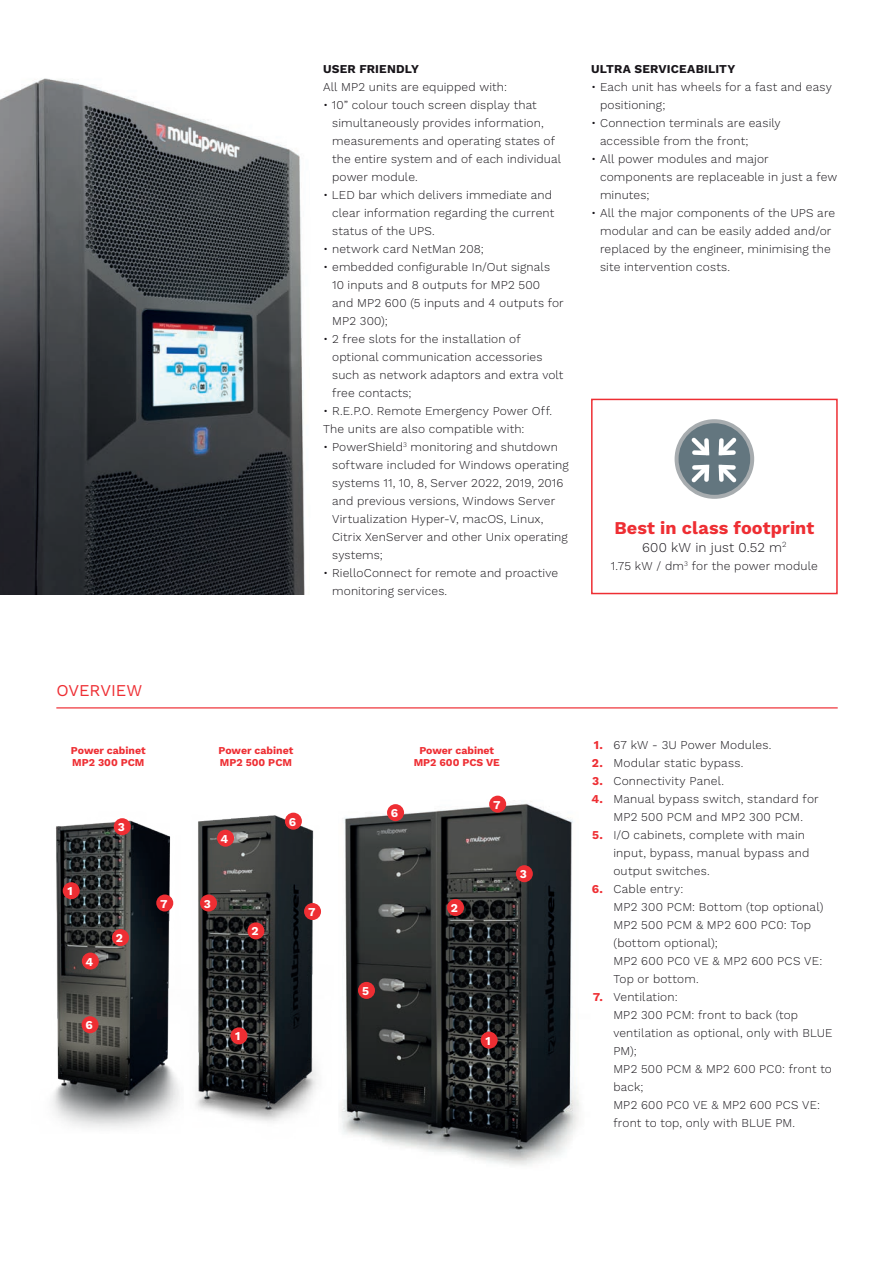
<style>
.page{position:relative;width:893px;height:1263px;background:#fff}
.page>*{position:absolute;margin:0;border:0;box-sizing:border-box;transform-origin:0 0}
.t1{font:700 18px "Work Sans";color:#ee2e33}
.t2{font:16.5px "Work Sans";color:#ee2e33}
.t3{font:300 13.5px "Work Sans";letter-spacing:.01em;color:#171419}
.t4{font:300 12px/18px "Work Sans";letter-spacing:.01em;color:#171419}
.t5{font:700 12px "Work Sans";letter-spacing:.015em;color:#171419}
.t6{font:700 12px "Work Sans";color:#fff}
.t7{font:700 10.5px/12.6px "Work Sans";color:#ee2e33}
.s1{font-weight:700;color:#ee2e33}
</style>
<div class="page">
<img style="left:52px;top:818px;width:117px;height:310px">
<div style="left:591px;top:399px;width:247px;height:195px;border:2px solid #ee2e33"></div>
<div style="left:675px;top:419px;width:79px;height:80px;background:#a7acaf;border-radius:50%"></div>
<div style="left:679px;top:423px;width:71px;height:72px;background:#63767f;border-radius:50%"></div>
<svg style="left:687px;top:434px;width:53px;height:52px"></svg>
<img style="left:0;top:78px;width:305px;height:517px">
<img style="left:341px;top:795px;width:238px;height:371px">
<div style="left:481px;top:1032px;width:17px;height:17px;background:#ee2e33;border-radius:50%"></div>
<div style="left:447px;top:899px;width:17px;height:17px;background:#ee2e33;border-radius:50%"></div>
<div style="left:516px;top:865px;width:17px;height:17px;background:#ee2e33;border-radius:50%"></div>
<div style="left:358px;top:982px;width:17px;height:17px;background:#ee2e33;border-radius:50%"></div>
<img style="left:169px;top:812px;width:152px;height:310px">
<div style="left:230px;top:1027px;width:17px;height:17px;background:#ee2e33;border-radius:50%"></div>
<div style="left:247px;top:922px;width:17px;height:17px;background:#ee2e33;border-radius:50%"></div>
<div style="left:200px;top:894px;width:17px;height:17px;background:#ee2e33;border-radius:50%"></div>
<div style="left:217px;top:830px;width:17px;height:17px;background:#ee2e33;border-radius:50%"></div>
<div style="left:285px;top:813px;width:17px;height:17px;background:#ee2e33;border-radius:50%"></div>
<hr style="left:56px;top:707px;width:782px;height:1px;background:#ee2e33">
<div style="left:387px;top:804px;width:17px;height:17px;background:#ee2e33;border-radius:50%"></div>
<div style="left:489px;top:796px;width:17px;height:17px;background:#ee2e33;border-radius:50%"></div>
<div style="left:304px;top:903px;width:17px;height:17px;background:#ee2e33;border-radius:50%"></div>
<div style="left:82px;top:952px;width:17px;height:17px;background:#ee2e33;border-radius:50%"></div>
<div style="left:114px;top:818px;width:17px;height:17px;background:#ee2e33;border-radius:50%"></div>
<div style="left:63px;top:882px;width:17px;height:17px;background:#ee2e33;border-radius:50%"></div>
<div style="left:112px;top:929px;width:17px;height:17px;background:#ee2e33;border-radius:50%"></div>
<div style="left:82px;top:1016px;width:17px;height:17px;background:#ee2e33;border-radius:50%"></div>
<div style="left:156px;top:894px;width:17px;height:17px;background:#ee2e33;border-radius:50%"></div>
<h2 class="t2" style="left:56px;top:681px;width:87px">OVERVIEW</h2>
<p class="t7" style="left:71px;top:744px;width:76px">Power cabinet<br>MP2 300 PCM</p>
<p class="t6" style="left:68px;top:884px;width:7px">1</p>
<p class="t6" style="left:85px;top:954px;width:9px">4</p>
<p class="t6" style="left:85px;top:1018px;width:9px">6</p>
<p class="t6" style="left:118px;top:820px;width:9px">3</p>
<p class="t6" style="left:116px;top:931px;width:9px">2</p>
<p class="t6" style="left:160px;top:896px;width:9px">7</p>
<p class="t5" style="left:323px;top:62px;width:97px">USER FRIENDLY</p>
<p class="t4" style="left:323px;top:78px;width:185px">All MP2 units are equipped with:</p>
<p class="t4" style="left:332px;top:96px;width:230px;text-indent:-9px">• 10” colour touch screen display that simultaneously provides information, measurements and operating states of the entire system and of each individual power module.</p>
<p class="t4" style="left:332px;top:186px;width:224px;text-indent:-9px">• LED bar which delivers immediate and clear information regarding the current status of the UPS.</p>
<p class="t4" style="left:323px;top:240px;width:162px">• network card NetMan 208;</p>
<p class="t4" style="left:332px;top:258px;width:233px;text-indent:-9px">• embedded configurable In/Out signals<br>10 inputs and 8 outputs for MP2 500 and MP2 600 (5 inputs and 4 outputs for<br>MP2 300);</p>
<p class="t4" style="left:332px;top:330px;width:233px;text-indent:-9px">• 2 free slots for the installation of optional communication accessories such as network adaptors and extra volt free contacts;</p>
<p class="t4" style="left:323px;top:402px;width:231px">• R.E.P.O. Remote Emergency Power Off.<br>The units are also compatible with:</p>
<p class="t4" style="left:332px;top:438px;width:238px;text-indent:-9px">• PowerShield<sup>3</sup> monitoring and shutdown software included for Windows operating systems 11, 10, 8, Server 2022, 2019, 2016 and previous versions, Windows Server Virtualization Hyper-V, macOS, Linux, Citrix XenServer and other Unix operating systems;</p>
<p class="t4" style="left:332px;top:564px;width:227px;text-indent:-9px">• RielloConnect for remote and proactive monitoring services.</p>
<p class="t5" style="left:591px;top:62px;width:146px">ULTRA SERVICEABILITY</p>
<p class="t4" style="left:600px;top:78px;width:233px;text-indent:-9px">• Each unit has wheels for a fast and easy positioning;</p>
<p class="t4" style="left:600px;top:114px;width:182px;text-indent:-9px">• Connection terminals are easily accessible from the front;</p>
<p class="t4" style="left:600px;top:150px;width:239px;text-indent:-9px">• All power modules and major components are replaceable in just a few minutes;</p>
<p class="t4" style="left:600px;top:204px;width:237px;text-indent:-9px">• All the major components of the UPS are modular and can be easily added and/or replaced by the engineer, minimising the site intervention costs.</p>
<h1 class="t1" style="left:614px;top:517px;width:201px">Best in class footprint</h1>
<p class="t3" style="left:642px;top:539px;width:146px">600 kW in just 0.52 m<sup>2</sup></p>
<p class="t4" style="left:611px;top:557px;width:208px">1.75 kW / dm<sup>3</sup> for the power module</p>
<p class="t7" style="left:219px;top:744px;width:76px">Power cabinet<br>MP2 500 PCM</p>
<p class="t6" style="left:221px;top:832px;width:9px">4</p>
<p class="t6" style="left:289px;top:815px;width:9px">6</p>
<p class="t6" style="left:204px;top:896px;width:9px">3</p>
<p class="t6" style="left:251px;top:924px;width:9px">2</p>
<p class="t6" style="left:308px;top:905px;width:9px">7</p>
<p class="t6" style="left:235px;top:1029px;width:7px">1</p>
<p class="t6" style="left:391px;top:806px;width:9px">6</p>
<p class="t7" style="left:414px;top:744px;width:88px;text-align:center">Power cabinet<br>MP2 600 PCS VE</p>
<p class="t6" style="left:493px;top:798px;width:9px">7</p>
<p class="t6" style="left:451px;top:901px;width:9px">2</p>
<p class="t6" style="left:520px;top:867px;width:9px">3</p>
<p class="t6" style="left:362px;top:984px;width:8px">5</p>
<p class="t6" style="left:485px;top:1034px;width:7px">1</p>
<p class="t4" style="left:594px;top:737px;width:179px"><span class="s1">1.</span> 67 kW - 3U Power Modules.</p>
<p class="t4" style="left:592px;top:755px;width:153px"><span class="s1">2.</span> Modular static bypass.</p>
<p class="t4" style="left:592px;top:773px;width:134px"><span class="s1">3.</span> Connectivity Panel.</p>
<p class="t4" style="left:591px;top:791px;width:229px;text-align:center"><span class="s1">4.</span> Manual bypass switch, standard for<br>MP2 500 PCM and MP2 300 PCM.</p>
<p class="t4" style="left:613px;top:827px;width:198px;text-indent:-21px"><span class="s1">5.</span> I/O cabinets, complete with main input, bypass, manual bypass and output switches.</p>
<p class="t4" style="left:613px;top:881px;width:211px;text-indent:-22px"><span class="s1">6.</span> Cable entry:<br>MP2 300 PCM: Bottom (top optional)<br>MP2 500 PCM &amp; MP2 600 PC0: Top (bottom optional);<br>MP2 600 PC0 VE &amp; MP2 600 PCS VE:<br>Top or bottom.</p>
<p class="t4" style="left:613px;top:989px;width:221px;text-indent:-21px"><span class="s1">7.</span> Ventilation:<br>MP2 300 PCM: front to back (top ventilation as optional, only with BLUE<br>PM);<br>MP2 500 PCM &amp; MP2 600 PC0: front to back;<br>MP2 600 PC0 VE &amp; MP2 600 PCS VE: front to top, only with BLUE PM.</p>
</div>
